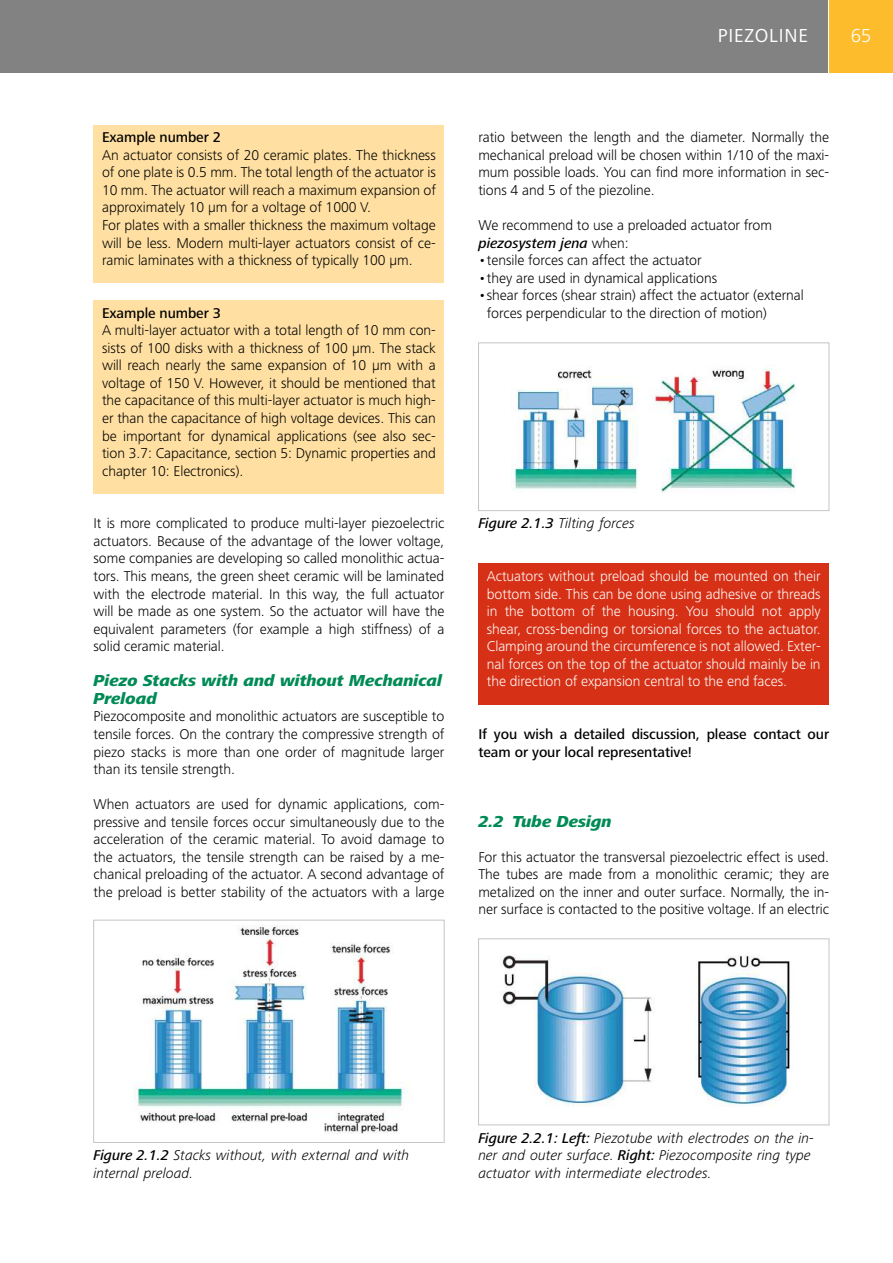
<style>
.page{position:relative;width:893px;height:1263px;background:#fff}
.page>*{position:absolute;margin:0;border:0;box-sizing:border-box;transform-origin:0 0}
.t1{font:19.5px "Frutiger Next LT";letter-spacing:.04em;color:#fff}
.t2{font:300 19.5px "Frutiger Next LT";color:#fff}
.t3{font:italic 800 16.5px/17.5px "Frutiger Next LT";letter-spacing:-.005em;color:#008b56}
.t4{font:300 14.7px/17.5px "Frutiger Next LT";letter-spacing:-.005em;color:#000;text-align:justify}
.t5{font:300 14.7px/17.5px "Frutiger Next LT";letter-spacing:-.005em;color:#fff;text-align:justify}
.t6{font:italic 300 14.7px/17.5px "Frutiger Next LT";letter-spacing:-.005em;color:#000}
.t7{font:500 14.7px/17.5px "Frutiger Next LT";letter-spacing:-.005em;color:#000}
.s1{font-weight:500;font-style:italic}
.s2{font-weight:500}
</style>
<div class="page">
<div style="left:0;top:0;width:827px;height:72px;background:#818281"></div>
<div style="left:829px;top:0;width:64px;height:72px;background:#fdbc2c"></div>
<div style="left:94px;top:125px;width:350px;height:158px;background:#ffe0a2"></div>
<div style="left:94px;top:300px;width:350px;height:193px;background:#ffe0a2"></div>
<div style="left:478px;top:563px;width:351px;height:141px;background:#d63116"></div>
<img style="left:134px;top:925px;width:274px;height:209px">
<div style="left:93px;top:920px;width:351px;height:223px;border:1px solid #c4c5c5"></div>
<img style="left:514px;top:368px;width:282px;height:125px">
<div style="left:478px;top:343px;width:351px;height:168px;border:1px solid #c4c5c5"></div>
<img style="left:501px;top:955px;width:289px;height:152px">
<div style="left:478px;top:938px;width:351px;height:187px;border:1px solid #c4c5c5"></div>
<h1 class="t1" style="left:718px;top:25px;width:92px">PIEZOLINE</h1>
<h1 class="t2" style="left:851px;top:25px;width:22px">65</h1>
<p class="t7" style="left:102px;top:129px;width:121px">Example number 2</p>
<p class="t4" style="left:102px;top:146px;width:335px;text-align:left">An actuator consists of 20 ceramic plates. The thickness of one plate is 0.5 mm. The total length of the actuator is 10 mm. The actuator will reach a maximum expansion of approximately 10 µm for a voltage of 1000 V.<br>For plates with a smaller thickness the maximum voltage will be less. Modern multi-layer actuators consist of ce&shy;ramic laminates with a thickness of typically 100 µm.</p>
<p class="t7" style="left:102px;top:304px;width:121px">Example number 3</p>
<p class="t4" style="left:102px;top:322px;width:335px">A multi-layer actuator with a total length of 10 mm con&shy;sists of 100 disks with a thickness of 100 µm. The stack will reach nearly the same expansion of 10 µm with a voltage of 150 V. However, it should be mentioned that the capacitance of this multi-layer actuator is much high&shy;er than the capacitance of high voltage devices. This can be important for dynamical applications (see also sec&shy;tion 3.7: Capacitance, section 5: Dynamic properties and chapter 10: Electronics).</p>
<p class="t4" style="left:94px;top:515px;width:352px">It is more complicated to produce multi-layer piezoelectric actuators. Because of the advantage of the lower voltage, some companies are developing so called monolithic actua&shy;tors. This means, the green sheet ceramic will be laminated with the electrode material. In this way, the full actuator will be made as one system. So the actuator will have the equivalent parameters (for example a high stiffness) of a solid ceramic material.</p>
<p class="t3" style="left:94px;top:672px;width:350px">Piezo Stacks with and without Mechanical<br>Preload</p>
<p class="t4" style="left:94px;top:708px;width:352px">Piezocomposite and monolithic actuators are susceptible to tensile forces. On the contrary the compressive strength of piezo stacks is more than one order of magnitude larger than its tensile strength.</p>
<p class="t4" style="left:94px;top:795px;width:352px">When actuators are used for dynamic applications, com&shy;pressive and tensile forces occur simultaneously due to the acceleration of the ceramic material. To avoid damage to the actuators, the tensile strength can be raised by a me&shy;chanical preloading of the actuator. A second advantage of the preload is better stability of the actuators with a large</p>
<p class="t4" style="left:478px;top:129px;width:352px">ratio between the length and the diameter. Normally the mechanical preload will be chosen within 1/10 of the maxi&shy;mum possible loads. You can find more information in sec&shy;tions 4 and 5 of the piezoline.</p>
<p class="t4" style="left:478px;top:216px;width:295px">We recommend to use a preloaded actuator from <span class="s1">piezosystem jena</span> when:</p>
<p class="t4" style="left:478px;top:251px;width:225px">•tensile forces can affect the actuator</p>
<p class="t4" style="left:478px;top:269px;width:240px">•they are used in dynamical applications</p>
<p class="t4" style="left:487px;top:287px;width:319px;text-indent:-8px">•shear forces (shear strain) affect the actuator (external forces perpendicular to the direction of motion)</p>
<p class="t6" style="left:478px;top:515px;width:158px"><span class="s2">Figure 2.1.3</span> Tilting forces</p>
<p class="t5" style="left:487px;top:567px;width:335px">Actuators without preload should be mounted on their bottom side. This can be done using adhesive or threads in the bottom of the housing. You should not apply shear, cross-bending or torsional forces to the actuator.<br>Clamping around the circumference is not allowed. Exter&shy;nal forces on the top of the actuator should mainly be in the direction of expansion central to the end faces.</p>
<p class="t7" style="left:478px;top:725px;width:352px">If you wish a detailed discussion, please contact our team or your local representative!</p>
<p class="t3" style="left:478px;top:812px;width:135px">2.2 Tube Design</p>
<p class="t4" style="left:478px;top:848px;width:352px">For this actuator the transversal piezoelectric effect is used.<br>The tubes are made from a monolithic ceramic; they are metalized on the inner and outer surface. Normally, the in&shy;ner surface is contacted to the positive voltage. If an electric</p>
<p class="t6" style="left:93px;top:1146px;width:317px"><span class="s2">Figure 2.1.2</span> Stacks without, with external and with internal preload.</p>
<p class="t6" style="left:478px;top:1129px;width:337px"><span class="s2">Figure 2.2.1: Left:</span> Piezotube with electrodes on the in&shy;ner and outer surface. <span class="s2">Right:</span> Piezocomposite ring type actuator with intermediate electrodes.</p>
</div>
